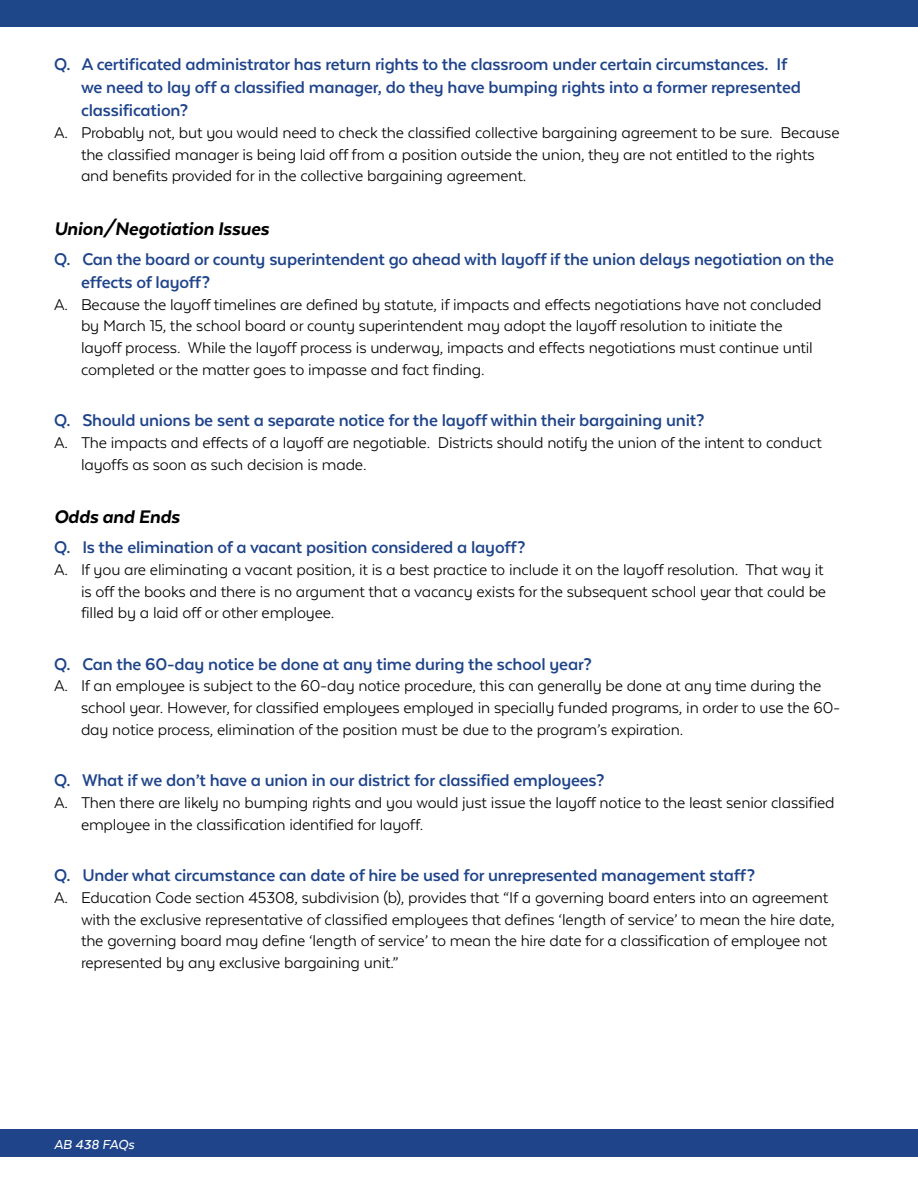
<style>
.page{position:relative;width:918px;height:1188px;background:#fff}
.page>*{position:absolute;margin:0;border:0;box-sizing:border-box;transform-origin:0 0}
.t1{font:italic 800 21px "Texta";letter-spacing:-.01em;color:#000}
.t2{font:700 19.5px/23.4px "Texta Alt";letter-spacing:-.01em;color:#1f448a}
.t3{font:18px/21.6px "Texta Alt";letter-spacing:-.01em;color:#000}
.t4{font:italic 500 15px "Texta";color:#fff}
</style>
<div class="page">
<div style="left:0;top:0;width:918px;height:27px;background:#1d4788"></div>
<div style="left:0;top:1130px;width:918px;height:26px;background:#1f448a"></div>
<p class="t2" style="left:81px;top:52px;width:721px;text-indent:-27px">Q. A certificated administrator has return rights to the classroom under certain circumstances. If we need to lay off a classified manager, do they have bumping rights into a former represented classification?</p>
<p class="t3" style="left:81px;top:122px;width:760px;text-indent:-27px">A. Probably not, but you would need to check the classified collective bargaining agreement to be sure. Because the classified manager is being laid off from a position outside the union, they are not entitled to the rights and benefits provided for in the collective bargaining agreement.</p>
<p class="t1" style="left:54px;top:218px;width:217px">Union/Negotiation Issues</p>
<p class="t2" style="left:81px;top:247px;width:755px;text-indent:-27px">Q. Can the board or county superintendent go ahead with layoff if the union delays negotiation on the effects of layoff?</p>
<p class="t3" style="left:81px;top:294px;width:742px;text-indent:-27px">A. Because the layoff timelines are defined by statute, if impacts and effects negotiations have not concluded by March 15, the school board or county superintendent may adopt the layoff resolution to initiate the layoff process. While the layoff process is underway, impacts and effects negotiations must continue until completed or the matter goes to impasse and fact finding.</p>
<p class="t2" style="left:54px;top:409px;width:652px">Q. Should unions be sent a separate notice for the layoff within their bargaining unit?</p>
<p class="t3" style="left:81px;top:432px;width:742px;text-indent:-27px">A. The impacts and effects of a layoff are negotiable. Districts should notify the union of the intent to conduct layoffs as soon as such decision is made.</p>
<p class="t1" style="left:54px;top:506px;width:127px">Odds and Ends</p>
<p class="t2" style="left:54px;top:536px;width:473px">Q. Is the elimination of a vacant position considered a layoff?</p>
<p class="t3" style="left:81px;top:559px;width:747px;text-indent:-27px">A. If you are eliminating a vacant position, it is a best practice to include it on the layoff resolution. That way it is off the books and there is no argument that a vacancy exists for the subsequent school year that could be filled by a laid off or other employee.</p>
<p class="t2" style="left:54px;top:652px;width:540px">Q. Can the 60-day notice be done at any time during the school year?</p>
<p class="t3" style="left:81px;top:675px;width:761px;text-indent:-27px">A. If an employee is subject to the 60-day notice procedure, this can generally be done at any time during the school year. However, for classified employees employed in specially funded programs, in order to use the 60- day notice process, elimination of the position must be due to the program’s expiration.</p>
<p class="t2" style="left:54px;top:769px;width:552px">Q. What if we don’t have a union in our district for classified employees?</p>
<p class="t3" style="left:81px;top:792px;width:755px;text-indent:-27px">A. Then there are likely no bumping rights and you would just issue the layoff notice to the least senior classified employee in the classification identified for layoff.</p>
<p class="t2" style="left:54px;top:864px;width:703px">Q. Under what circumstance can date of hire be used for unrepresented management staff?</p>
<p class="t3" style="left:81px;top:887px;width:755px;text-indent:-27px">A. Education Code section 45308, subdivision (b), provides that “If a governing board enters into an agreement with the exclusive representative of classified employees that defines ‘length of service’ to mean the hire date, the governing board may define ‘length of service’ to mean the hire date for a classification of employee not represented by any exclusive bargaining unit.”</p>
<p class="t4" style="left:54px;top:1137px;width:82px">AB 438 FAQs</p>
</div>
